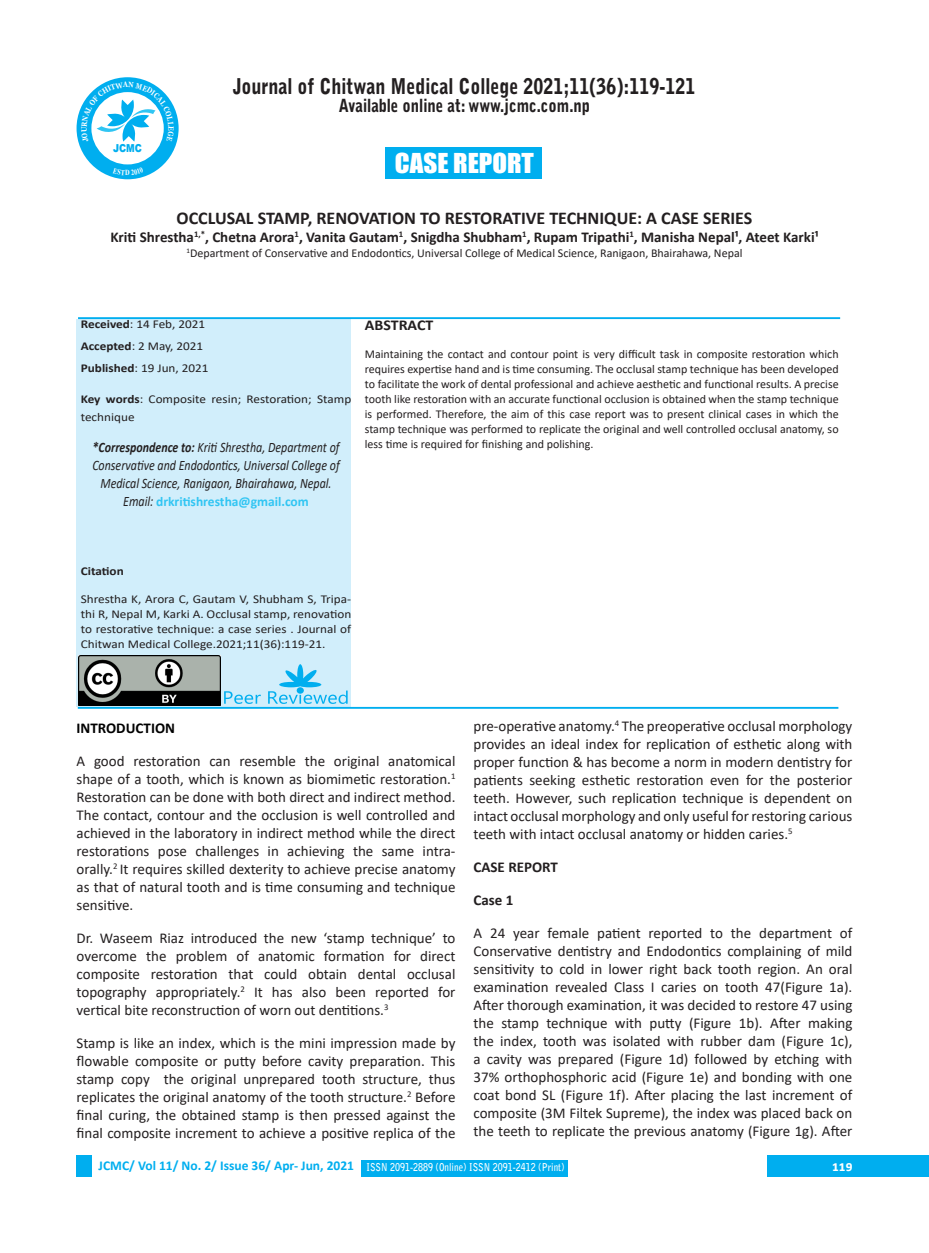
<style>
.page{position:relative;width:929px;height:1253px;background:#fff}
.page>*{position:absolute;margin:0;border:0;box-sizing:border-box;transform-origin:0 0}
.t1{font:25.2px "Impact";color:#fff;scale:1.07 1}
.t2{font:900 21.6px "Bell Gothic Std";color:#231f20;scale:.83 1}
.t3{font:700 18px "Calibri";color:#231f20}
.t4{font:900 18px "Bell Gothic Std";color:#231f20;scale:.83 1}
.t5{font:15px/18px "Calibri";color:#231f20;text-align:justify}
.t6{font:700 15px "Calibri";color:#231f20}
.t7{font:700 15px "Calibri";color:#000}
.t8{font:700 15px "Calibri";color:#231f20;scale:1.06 1}
.t9{font:700 15px "Calibri";color:#fff}
.t10{font:italic 14.4px/18px "Calibri";color:#231f20;text-align:center;scale:.83 1}
.t11{font:700 13.5px "Calibri";color:#00aeef}
.t12{font:700 13.5px "Calibri";color:#30c5f3}
.t13{font:12px/15px "Calibri";color:#231f20;text-align:justify}
.t14{font:12px/15px "Calibri";color:#231f20;scale:1.1 1}
.t15{font:700 12px "Calibri";color:#231f20;scale:1.1 1}
.t16{font:900 10.95px "Arial";color:#00aeef;scale:.83 1}
.t17{font:700 10.8px "Bell Gothic Std";color:#fff;scale:.83 1}
.t18{font:700 7.8px "Times New Roman";color:#fff;scale:.83 1}
.s1{font-weight:700}
.s2{font-weight:400;font-style:italic;font-size:14.4px;color:#231f20}
</style>
<div class="page">
<div style="left:767px;top:1155px;width:162px;height:21px;background:#00aeef"></div>
<div style="left:77px;top:1155px;width:15px;height:21px;background:#00aeef"></div>
<div style="left:362px;top:1160px;width:205px;height:17px;background:#00aeef"></div>
<div style="left:385px;top:148px;width:157px;height:31px;background:#00aeef"></div>
<div style="left:361px;top:1160px;width:206px;height:16px;background:#00aeef"></div>
<div style="left:77px;top:77px;width:102px;height:102px;background:#00aeef;border-radius:50%"></div>
<div style="left:91px;top:92px;width:73px;height:72px;background:#fff;border-radius:50%"></div>
<div style="left:77px;top:319px;width:274px;height:387px;background:#d1eefb"></div>
<hr style="left:78px;top:317px;width:762px;height:2px;background:#00aeef">
<hr style="left:78px;top:707px;width:760px;height:2px;background:#00aeef">
<svg style="left:224px;top:691px;width:37px;height:13px"></svg>
<svg style="left:268px;top:664px;width:80px;height:40px"></svg>
<img style="left:78px;top:656px;width:143px;height:50px">
<svg style="left:81px;top:82px;width:93px;height:60px"></svg>
<p class="t2" style="left:233px;top:74px;width:558px">Journal of Chitwan Medical College 2021;11(36):119-121</p>
<p class="t4" style="left:339px;top:95px;width:304px">Available online at: www.jcmc.com.np</p>
<p class="t1" style="left:395px;top:144px;width:131px">CASE REPORT</p>
<p class="t3" style="left:177px;top:205px;width:577px">OCCLUSAL STAMP, RENOVATION TO RESTORATIVE TECHNIQUE: A CASE SERIES</p>
<p class="t6" style="left:110px;top:226px;width:709px">Kriti Shrestha<sup>1,*</sup>, Chetna Arora<sup>1</sup>, Vanita Gautam<sup>1</sup>, Snigdha Shubham<sup>1</sup>, Rupam Tripathi<sup>1</sup>, Manisha Nepal¹, Ateet Karki¹</p>
<p class="t13" style="left:186px;top:245px;width:557px"><sup>1</sup>Department of Conservative and Endodontics, Universal College of Medical Science, Ranigaon, Bhairahawa, Nepal</p>
<p class="t16" style="left:113px;top:140px;width:36px">JCMC</p>
<p class="t18" style="left:125px;top:167px;width:7px">D</p>
<p class="t14" style="left:81px;top:316px;width:115px"><span class="s1">Received</span>: 14 Feb, 2021</p>
<p class="t14" style="left:81px;top:338px;width:113px"><span class="s1">Accepted</span>: 2 May, 2021</p>
<p class="t14" style="left:81px;top:360px;width:118px"><span class="s1">Published</span>: 19 Jun, 2021</p>
<p class="t14" style="left:81px;top:390px;width:247px;line-height:18px"><span class="s1">Key words</span>: Composite resin; Restoration; Stamp technique</p>
<p class="t10" style="left:92px;top:438px;width:300px"><span class="s1">*Correspondence to:</span> Kriti Shrestha, Department of<br>Conservative and Endodontics, Universal College of<br>Medical Science, Ranigaon, Bhairahawa, Nepal.</p>
<p class="t12" style="left:123px;top:492px;width:187px"><span class="s2">Email:</span> drkritishrestha@gmail.com</p>
<p class="t8" style="left:365px;top:315px;width:66px">ABSTRACT</p>
<p class="t13" style="left:365px;top:347px;width:475px">Maintaining the contact and contour point is very difficult task in composite restoration which requires expertise hand and is time consuming. The occlusal stamp technique has been developed to facilitate the work of dental professional and achieve aesthetic and functional results. A precise tooth like restoration with an accurate functional occlusion is obtained when the stamp technique is performed. Therefore, the aim of this case report was to present clinical cases in which the stamp technique was performed to replicate the original and well controlled occlusal anatomy, so less time is required for finishing and polishing.</p>
<p class="t15" style="left:81px;top:562px;width:41px">Citation</p>
<p class="t14" style="left:81px;top:591px;width:247px;text-align:justify">Shrestha K, Arora C, Gautam V, Shubham S, Tripa&shy;thi R, Nepal M, Karki A. Occlusal stamp, renovation to restorative technique: a case series . Journal of Chitwan Medical College.2021;11(36):119-21.</p>
<p class="t7" style="left:77px;top:718px;width:100px">INTRODUCTION</p>
<p class="t5" style="left:77px;top:752px;width:380px">A good restoration can resemble the original anatomical shape of a tooth, which is known as biomimetic restoration.<sup>1<br></sup>Restoration can be done with both direct and indirect method.<br>The contact, contour and the occlusion is well controlled and achieved in the laboratory in indirect method while the direct restorations pose challenges in achieving the same intra&shy;orally.<sup>2</sup> It requires skilled dexterity to achieve precise anatomy as that of natural tooth and is time consuming and technique sensitive.</p>
<p class="t5" style="left:77px;top:929px;width:380px">Dr. Waseem Riaz introduced the new ‘stamp technique’ to overcome the problem of anatomic formation for direct composite restoration that could obtain dental occlusal topography appropriately.<sup>2</sup> It has also been reported for vertical bite reconstruction of worn out dentitions.<sup>3</sup></p>
<p class="t5" style="left:77px;top:1034px;width:380px">Stamp is like an index, which is the mini impression made by flowable composite or putty before cavity preparation. This stamp copy the original unprepared tooth structure, thus replicates the original anatomy of the tooth structure.<sup>2</sup> Before final curing, the obtained stamp is then pressed against the final composite increment to achieve a positive replica of the</p>
<p class="t5" style="left:473px;top:717px;width:380px">pre-operative anatomy.<sup>4</sup> The preoperative occlusal morphology provides an ideal index for replication of esthetic along with proper function &amp; has become a norm in modern dentistry for patients seeking esthetic restoration even for the posterior teeth. However, such replication technique is dependent on intact occlusal morphology and only useful for restoring carious teeth with intact occlusal anatomy or hidden caries.<sup>5</sup></p>
<p class="t6" style="left:473px;top:857px;width:86px">CASE REPORT</p>
<p class="t6" style="left:473px;top:889px;width:41px">Case 1</p>
<p class="t5" style="left:473px;top:923px;width:380px">A 24 year female patient reported to the department of Conservative dentistry and Endodontics complaining of mild sensitivity to cold in lower right back tooth region. An oral examination revealed Class I caries on tooth 47(Figure 1a).<br>After thorough examination, it was decided to restore 47 using the stamp technique with putty (Figure 1b). After making the index, tooth was isolated with rubber dam (Figure 1c), a cavity was prepared (Figure 1d) followed by etching with 37% orthophosphoric acid (Figure 1e) and bonding with one coat bond SL (Figure 1f). After placing the last increment of composite (3M Filtek Supreme), the index was placed back on the teeth to replicate the previous anatomy (Figure 1g). After</p>
<p class="t11" style="left:99px;top:1156px;width:257px">JCMC/ Vol 11/ No. 2/ Issue 36/ Apr- Jun, 2021</p>
<p class="t9" style="left:832px;top:1156px;width:22px">119</p>
<p class="t17" style="left:367px;top:1161px;width:240px">ISSN 2091-2889 (Online) ISSN 2091-2412 (Print)</p>
</div>
